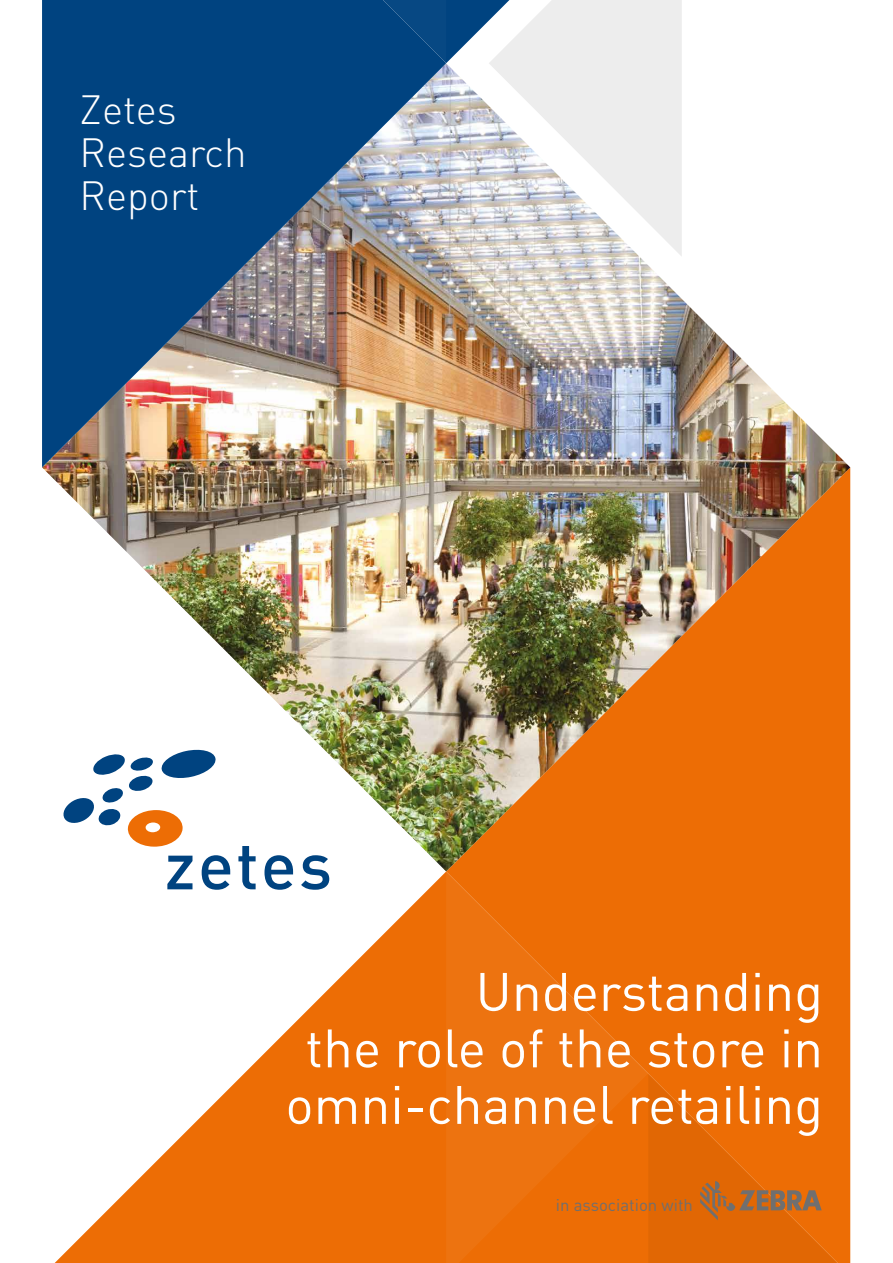
<style>
.page{position:relative;width:893px;height:1263px;background:#fff}
.page>*{position:absolute;margin:0;border:0;box-sizing:border-box;transform-origin:0 0}
.t1{font:53.25px/56.6px "DIN Pro";color:#fff;text-align:right}
.t2{font:300 40.35px/42.9px "DIN";color:#fff}
.t3{font:16.8px "DIN Pro";color:#706f6f}
</style>
<div class="page">
<img style="left:42px;top:63px;width:808px;height:808px">
<img style="left:42px;top:0;width:404px;height:467px">
<div style="left:244px;top:0;width:245px;height:63px;background:#004380"></div>
<svg style="left:55px;top:871px;width:783px;height:392px;fill:#ed6d05"></svg>
<svg style="left:446px;top:871px;width:202px;height:392px;background:#ed700a"></svg>
<svg style="left:489px;top:0;width:193px;height:257px;fill:#ededed"></svg>
<svg style="left:61px;top:748px;width:156px;height:99px"></svg>
<svg style="left:167px;top:856px;width:25px;height:33px"></svg>
<svg style="left:202px;top:855px;width:28px;height:35px"></svg>
<svg style="left:238px;top:846px;width:18px;height:43px"></svg>
<svg style="left:264px;top:855px;width:29px;height:35px"></svg>
<svg style="left:301px;top:855px;width:28px;height:35px"></svg>
<svg style="left:648px;top:1073px;width:202px;height:190px;background:#e36a08"></svg>
<p class="t2" style="left:80px;top:88px;width:169px">Zetes<br>Research<br>Report</p>
<p class="t1" style="left:285px;top:961px;width:539px">Understanding<br>the role of the store in omni-channel retailing</p>
<p class="t3" style="left:556px;top:1193px;width:139px">in association with</p>
</div>
